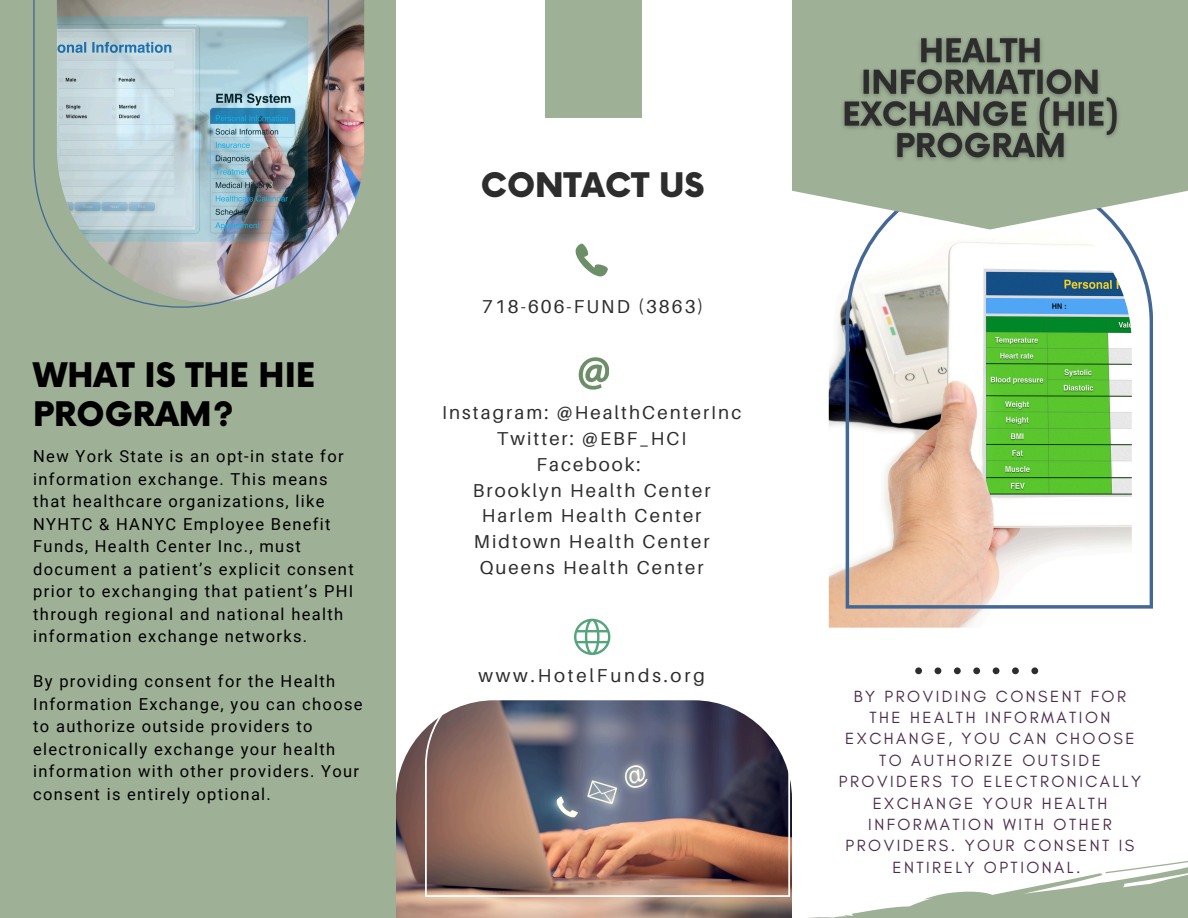
<style>
.page{position:relative;width:1188px;height:918px;background:#fff}
.page>*{position:absolute;margin:0;border:0;box-sizing:border-box;transform-origin:0 0}
.t1{font:900 33px/39.3px "Now";color:#000}
.t2{font:900 33px "Now";color:#2d2d2d}
.t3{font:18.75px/25.8px "Aileron";letter-spacing:.11em;color:#2d2d2d;text-align:center}
.t4{font:18.75px "Aileron";letter-spacing:.15em;color:#2d2d2d}
.t5{font:16.5px/22.5px "Roboto";letter-spacing:.08em;color:#000}
.t6{font:16.5px/21.3px "Glacial Indifference";letter-spacing:.15em;color:#4b2c49;text-align:center}
</style>
<div class="page">
<svg style="left:808px;top:873px;width:380px;height:45px;fill:#9eb096"></svg>
<svg style="left:1105px;top:861px;width:83px;height:12px"></svg>
<div style="left:546px;top:0;width:96px;height:117px;background:#9eb096"></div>
<img style="left:829px;top:299px;width:154px;height:328px">
<div style="left:0;top:0;width:396px;height:918px;background:#9eb096"></div>
<img style="left:396px;top:729px;width:396px;height:189px">
<svg style="left:846px;top:230px;width:307px;height:379px"></svg>
<img style="left:425px;top:700px;width:365px;height:197px">
<img style="left:329px;top:0;width:35px;height:246px">
<img style="left:33px;top:0;width:296px;height:308px">
<svg style="left:576px;top:244px;width:31px;height:32px"></svg>
<div style="left:915px;top:667px;width:7px;height:7px;background:#2d2d2d;border-radius:50%"></div>
<div style="left:935px;top:667px;width:6px;height:7px;background:#2d2d2d;border-radius:50%"></div>
<div style="left:954px;top:667px;width:7px;height:7px;background:#2d2d2d;border-radius:50%"></div>
<div style="left:973px;top:667px;width:7px;height:7px;background:#2d2d2d;border-radius:50%"></div>
<div style="left:993px;top:667px;width:6px;height:7px;background:#2d2d2d;border-radius:50%"></div>
<div style="left:1012px;top:667px;width:7px;height:7px;background:#2d2d2d;border-radius:50%"></div>
<div style="left:1031px;top:667px;width:7px;height:7px;background:#2d2d2d;border-radius:50%"></div>
<svg style="left:574px;top:619px;width:36px;height:36px"></svg>
<svg style="left:792px;top:0;width:396px;height:230px;background:#acbba5"></svg>
<svg style="left:579px;top:357px;width:30px;height:33px"></svg>
<img style="left:835px;top:30px;width:291px;height:138px">
<h2 class="t1" style="left:33px;top:357px;width:283px">WHAT IS THE HIE<br>PROGRAM?</h2>
<p class="t5" style="left:33px;top:445px;width:322px">New York State is an opt-in state for information exchange. This means that healthcare organizations, like NYHTC &amp; HANYC Employee Benefit Funds, Health Center Inc., must document a patient’s explicit consent prior to exchanging that patient’s PHI through regional and national health information exchange networks.</p>
<h3 class="t5" style="left:33px;top:670px;width:331px">By providing consent for the Health Information Exchange, you can choose to authorize outside providers to electronically exchange your health information with other providers. Your consent is entirely optional.</h3>
<p class="t2" style="left:481px;top:167px;width:225px">CONTACT US</p>
<p class="t3" style="left:482px;top:293px;width:223px">718-606-FUND (3863)</p>
<p class="t3" style="left:442px;top:399px;width:301px">Instagram: @HealthCenterInc<br>Twitter: @EBF_HCI<br>Facebook:<br>Brooklyn Health Center<br>Harlem Health Center<br>Midtown Health Center<br>Queens Health Center</p>
<h1 class="t4" style="left:478px;top:664px;width:228px">www.HotelFunds.org</h1>
<p class="t6" style="left:839px;top:685px;width:304px">BY PROVIDING CONSENT FOR<br>THE HEALTH INFORMATION<br>EXCHANGE, YOU CAN CHOOSE<br>TO AUTHORIZE OUTSIDE<br>PROVIDERS TO ELECTRONICALLY<br>EXCHANGE YOUR HEALTH<br>INFORMATION WITH OTHER<br>PROVIDERS. YOUR CONSENT IS<br>ENTIRELY OPTIONAL.</p>
</div>
